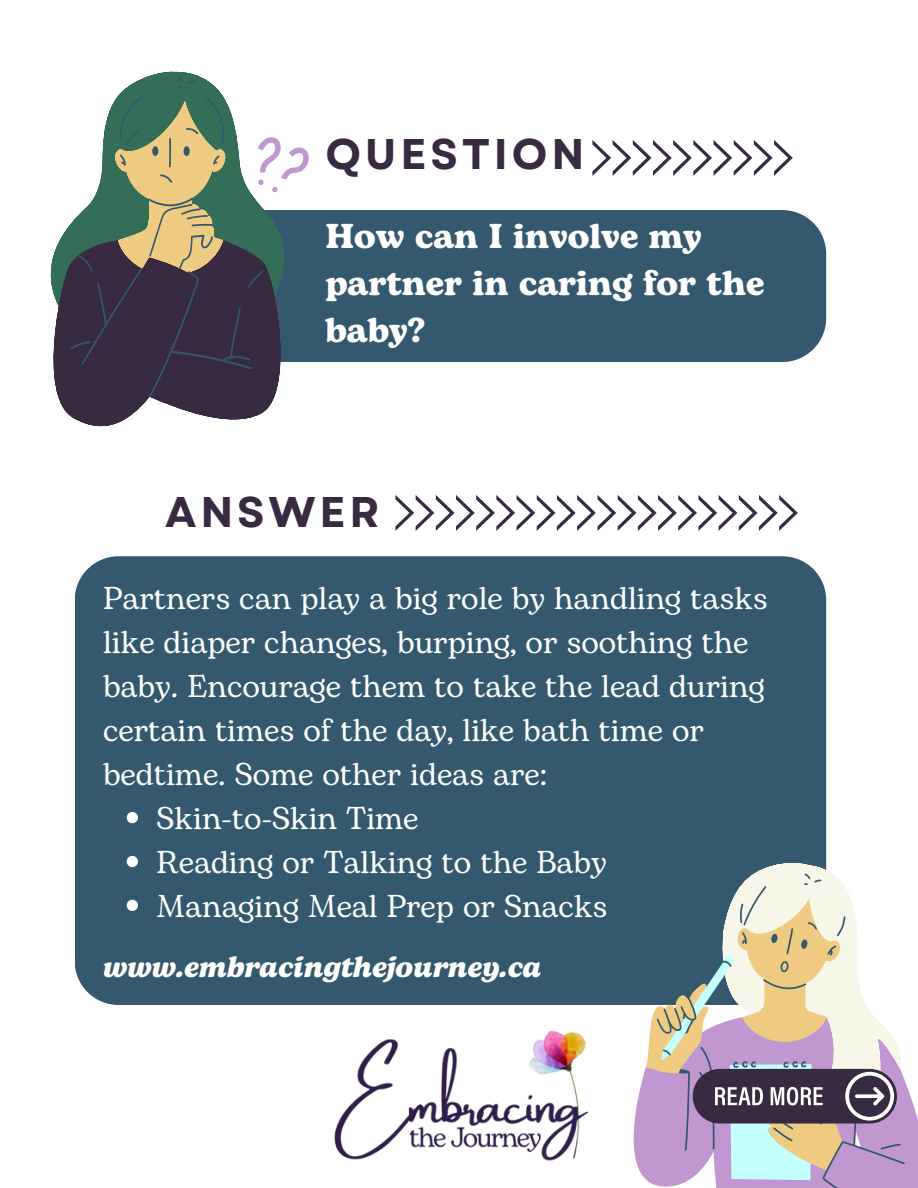
<style>
.page{position:relative;width:918px;height:1188px;background:#fff}
.page>*{position:absolute;margin:0;border:0;box-sizing:border-box;transform-origin:0 0}
.t1{font:700 42.9px "Garet";letter-spacing:.09em;color:#382a40}
.t2{font:700 34.5px/47.2px "Bogart";color:#fff}
.t3{font:31.5px/43.8px "Bogart";color:#fff}
.t4{font:italic 700 29.4px "Bogart";color:#fff}
</style>
<div class="page">
<div style="left:285px;top:210px;width:541px;height:152px;background:#34586e"></div>
<div style="left:75px;top:556px;width:751px;height:449px;background:#34586e"></div>
<svg style="left:60px;top:71px;width:225px;height:169px"></svg>
<svg style="left:50px;top:240px;width:245px;height:187px"></svg>
<svg style="left:70px;top:76px;width:193px;height:322px"></svg>
<svg style="left:258px;top:137px;width:51px;height:55px"></svg>
<svg style="left:633px;top:1067px;width:285px;height:121px;fill:#c197d2"></svg>
<svg style="left:721px;top:858px;width:110px;height:15px;fill:#34586e"></svg>
<svg style="left:646px;top:899px;width:11px;height:272px"></svg>
<svg style="left:657px;top:873px;width:248px;height:315px"></svg>
<svg style="left:592px;top:140px;width:201px;height:36px"></svg>
<svg style="left:395px;top:495px;width:403px;height:36px"></svg>
<img style="left:334px;top:1030px;width:254px;height:131px">
<svg style="left:127px;top:812px;width:11px;height:11px"></svg>
<svg style="left:127px;top:856px;width:11px;height:11px"></svg>
<svg style="left:127px;top:900px;width:11px;height:11px"></svg>
<div style="left:693px;top:1069px;width:204px;height:55px;background:#382a40;border-radius:27px"></div>
<svg style="left:845px;top:1072px;width:49px;height:49px"></svg>
<svg style="left:661px;top:955px;width:162px;height:225px"></svg>
<p class="t1" style="left:325px;top:123px;width:260px">QUESTION</p>
<h3 class="t2" style="left:325px;top:214px;width:440px">How can I involve my partner in caring for the baby?</h3>
<h1 class="t1" style="left:165px;top:481px;width:216px">ANSWER</h1>
<p class="t3" style="left:103px;top:578px;width:666px">Partners can play a big role by handling tasks like diaper changes, burping, or soothing the baby. Encourage them to take the lead during certain times of the day, like bath time or bedtime. Some other ideas are:</p>
<h2 class="t3" style="left:157px;top:798px;width:263px">Skin-to-Skin Time</h2>
<h1 class="t3" style="left:157px;top:841px;width:452px">Reading or Talking to the Baby</h1>
<p class="t3" style="left:157px;top:885px;width:452px">Managing Meal Prep or Snacks</p>
<p class="t4" style="left:103px;top:945px;width:440px">www.embracingthejourney.ca</p>
</div>
